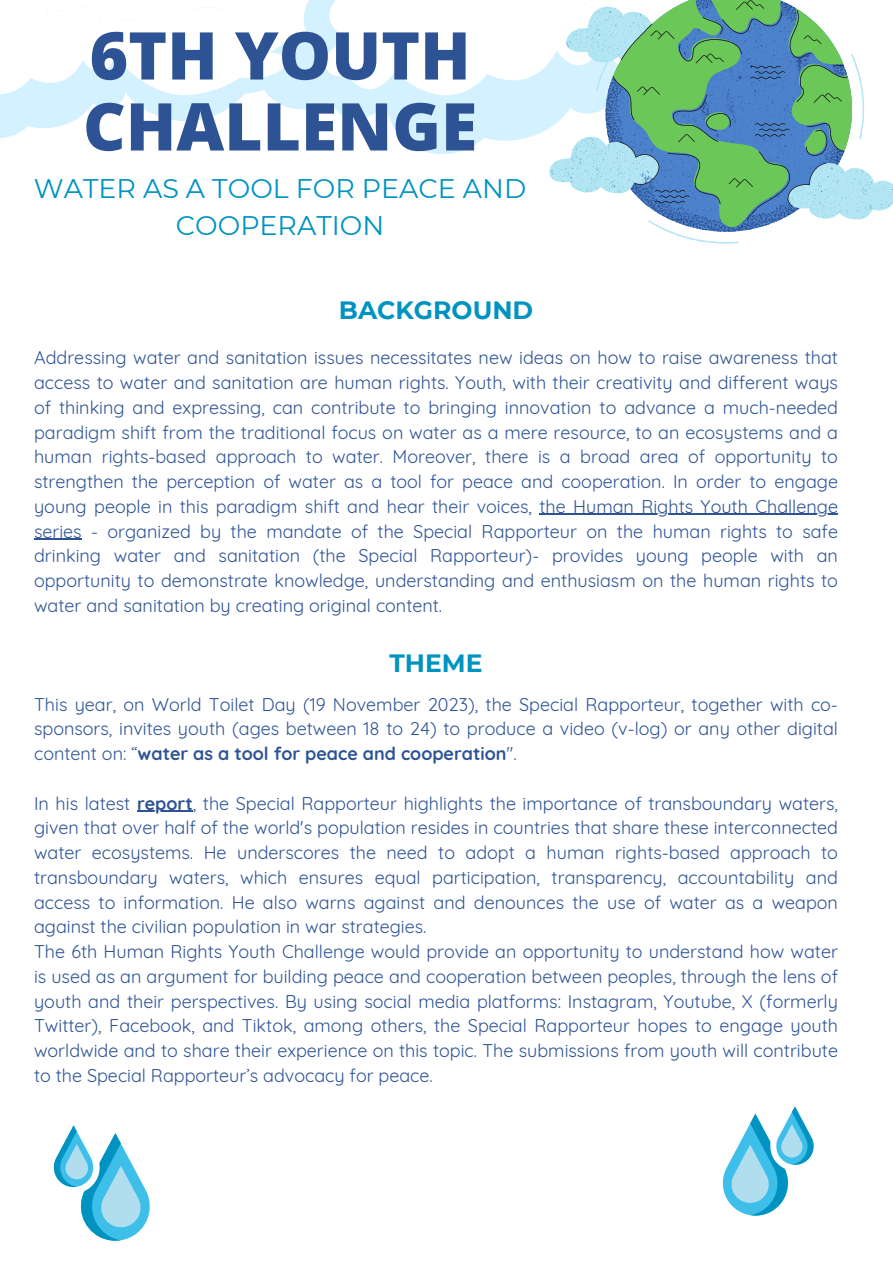
<style>
.page{position:relative;width:893px;height:1264px;background:#fff}
.page>*{position:absolute;margin:0;border:0;box-sizing:border-box;transform-origin:0 0}
.t1{font:800 66px/70.9px "Open Sans";color:#2e5394}
.t2{font:26.85px/37px "Montserrat";color:#0093c1;text-align:center}
.t3{font:700 25.05px "Montserrat";color:#0093c1}
.t4{font:18px/24.8px "Quicksand";color:#2e5394;text-align:justify}
.s1{font-weight:700}
</style>
<div class="page">
<svg style="left:293px;top:38px;width:255px;height:116px"></svg>
<svg style="left:301px;top:0;width:247px;height:123px"></svg>
<svg style="left:0;top:0;width:293px;height:138px"></svg>
<svg style="left:549px;top:0;width:343px;height:234px"></svg>
<svg style="left:605px;top:0;width:242px;height:232px"></svg>
<svg style="left:612px;top:0;width:240px;height:227px"></svg>
<svg style="left:612px;top:0;width:235px;height:220px;background:#6ead9c"></svg>
<svg style="left:722px;top:1106px;width:92px;height:110px"></svg>
<svg style="left:53px;top:1125px;width:97px;height:116px"></svg>
<hr style="left:539px;top:514px;width:299px;height:1px;background:#2e5394">
<hr style="left:34px;top:538px;width:48px;height:2px;background:#2e5394">
<hr style="left:137px;top:810px;width:56px;height:2px;background:#2e5394">
<p class="t1" style="left:83px;top:18px;width:395px">6TH YOUTH<br>CHALLENGE</p>
<p class="t2" style="left:34px;top:170px;width:494px">WATER AS A TOOL FOR PEACE AND<br>COOPERATION</p>
<p class="t3" style="left:339px;top:295px;width:196px">BACKGROUND</p>
<p class="t4" style="left:34px;top:345px;width:805px">Addressing water and sanitation issues necessitates new ideas on how to raise awareness that access to water and sanitation are human rights. Youth, with their creativity and different ways of thinking and expressing, can contribute to bringing innovation to advance a much-needed paradigm shift from the traditional focus on water as a mere resource, to an ecosystems and a human rights-based approach to water. Moreover, there is a broad area of opportunity to strengthen the perception of water as a tool for peace and cooperation. In order to engage young people in this paradigm shift and hear their voices, the Human Rights Youth Challenge series - organized by the mandate of the Special Rapporteur on the human rights to safe drinking water and sanitation (the Special Rapporteur)- provides young people with an opportunity to demonstrate knowledge, understanding and enthusiasm on the human rights to water and sanitation by creating original content.</p>
<p class="t3" style="left:389px;top:648px;width:94px">THEME</p>
<p class="t4" style="left:34px;top:691px;width:805px">This year, on World Toilet Day (19 November 2023), the Special Rapporteur, together with co&shy;sponsors, invites youth (ages between 18 to 24) to produce a video (v-log) or any other digital content on: “<span class="s1">water as a tool for peace and cooperation</span>".</p>
<p class="t4" style="left:34px;top:790px;width:805px">In his latest <span class="s1">report</span>, the Special Rapporteur highlights the importance of transboundary waters, given that over half of the world's population resides in countries that share these interconnected water ecosystems. He underscores the need to adopt a human rights-based approach to transboundary waters, which ensures equal participation, transparency, accountability and access to information. He also warns against and denounces the use of water as a weapon against the civilian population in war strategies.</p>
<p class="t4" style="left:34px;top:939px;width:805px">The 6th Human Rights Youth Challenge would provide an opportunity to understand how water is used as an argument for building peace and cooperation between peoples, through the lens of youth and their perspectives. By using social media platforms: Instagram, Youtube, X (formerly Twitter), Facebook, and Tiktok, among others, the Special Rapporteur hopes to engage youth worldwide and to share their experience on this topic. The submissions from youth will contribute to the Special Rapporteur’s advocacy for peace.</p>
</div>
